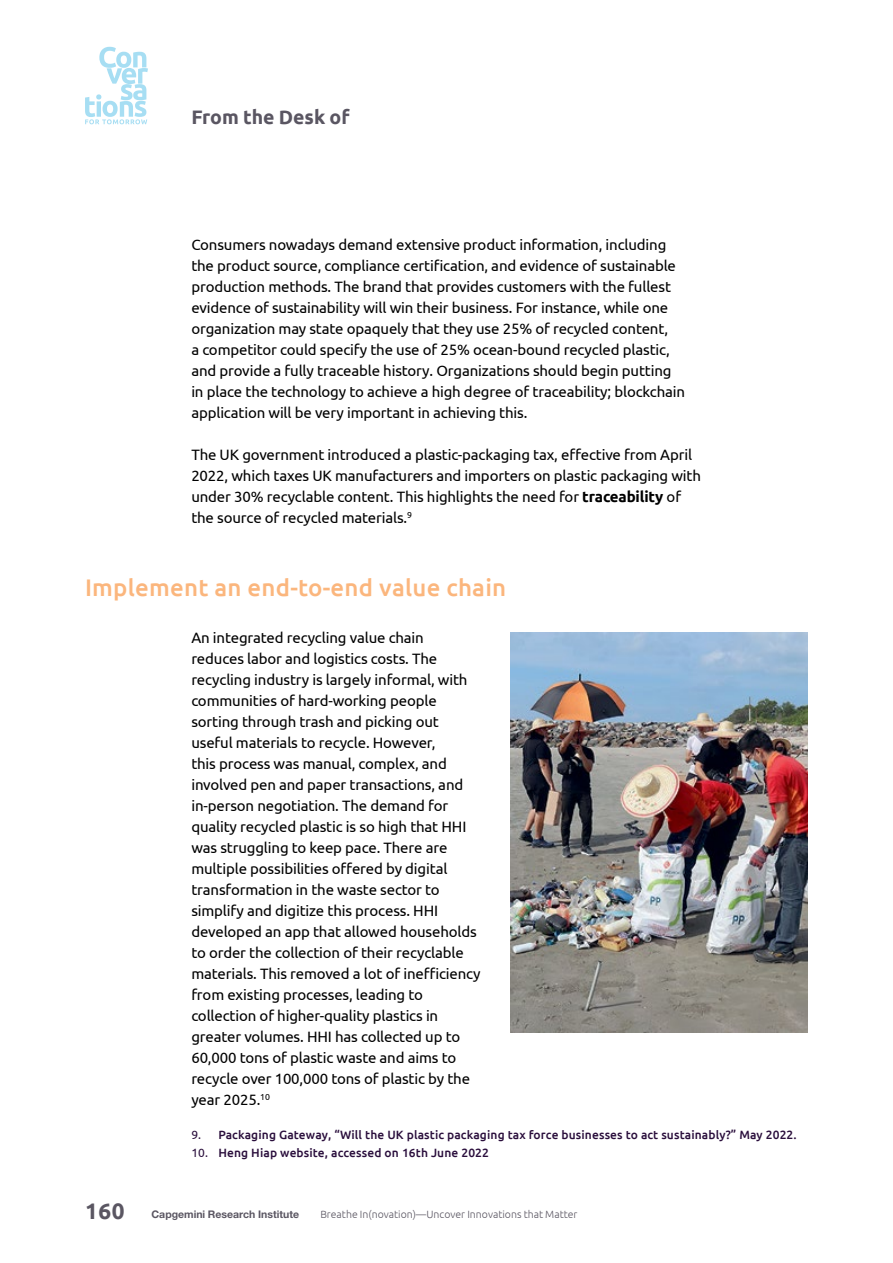
<style>
.page{position:relative;width:893px;height:1263px;background:#fff}
.page>*{position:absolute;margin:0;border:0;box-sizing:border-box;transform-origin:0 0}
.t1{font:500 24px "Ubuntu";letter-spacing:.01em;color:#fbb67d}
.t2{font:700 19.5px "Ubuntu";color:#5a5662}
.t3{font:15px/21px "Ubuntu";letter-spacing:-.01em;color:#000}
.t4{font:500 12px "Ubuntu";letter-spacing:.01em;color:#2a0e3c}
.t5{font:300 10.5px "Ubuntu";color:#5a5662}
.t6{font:700 10.5px "Helvetica Neue LT Std";color:#5a5662}
.s1{font-weight:700}
.s2{font-weight:400}
.s3{font-family:"Ubuntu";font-size:22.5px}
</style>
<div class="page">
<img style="left:510px;top:633px;width:298px;height:399px">
<svg style="left:85px;top:47px;width:63px;height:77px"></svg>
<h2 class="t2" style="left:191px;top:106px;width:160px">From the Desk of</h2>
<p class="t3" style="left:191px;top:233px;width:495px">Consumers nowadays demand extensive product information, including the product source, compliance certification, and evidence of sustainable production methods. The brand that provides customers with the fullest evidence of sustainability will win their business. For instance, while one organization may state opaquely that they use 25% of recycled content,<br>a competitor could specify the use of 25% ocean-bound recycled plastic, and provide a fully traceable history. Organizations should begin putting in place the technology to achieve a high degree of traceability; blockchain application will be very important in achieving this.</p>
<p class="t3" style="left:191px;top:443px;width:511px">The UK government introduced a plastic-packaging tax, effective from April 2022, which taxes UK manufacturers and importers on plastic packaging with under 30% recyclable content. This highlights the need for <span class="s1">traceability</span> of the source of recycled materials.<sup>9</sup></p>
<h1 class="t1" style="left:85px;top:572px;width:423px">Implement an end-to-end value chain</h1>
<p class="t3" style="left:191px;top:627px;width:291px">An integrated recycling value chain<br>reduces labor and logistics costs. The recycling industry is largely informal, with communities of hard-working people sorting through trash and picking out useful materials to recycle. However,<br>this process was manual, complex, and involved pen and paper transactions, and in-person negotiation. The demand for quality recycled plastic is so high that HHI was struggling to keep pace. There are multiple possibilities offered by digital transformation in the waste sector to simplify and digitize this process. HHI developed an app that allowed households to order the collection of their recyclable materials. This removed a lot of inefficiency from existing processes, leading to collection of higher-quality plastics in greater volumes. HHI has collected up to 60,000 tons of plastic waste and aims to recycle over 100,000 tons of plastic by the year 2025.<sup>10</sup></p>
<p class="t4" style="left:191px;top:1127px;width:607px"><span class="s2">9.</span> Packaging Gateway, “Will the UK plastic packaging tax force businesses to act sustainably?” May 2022.</p>
<p class="t4" style="left:191px;top:1145px;width:299px"><span class="s2">10.</span> Heng Hiap website, accessed on 16th June 2022</p>
<p class="t6" style="left:85px;top:1207px;width:216px"><span class="s3">160</span> Capgemini Research Institute</p>
<p class="t5" style="left:320px;top:1208px;width:259px">Breathe In(novation)—Uncover Innovations that Matter</p>
</div>
